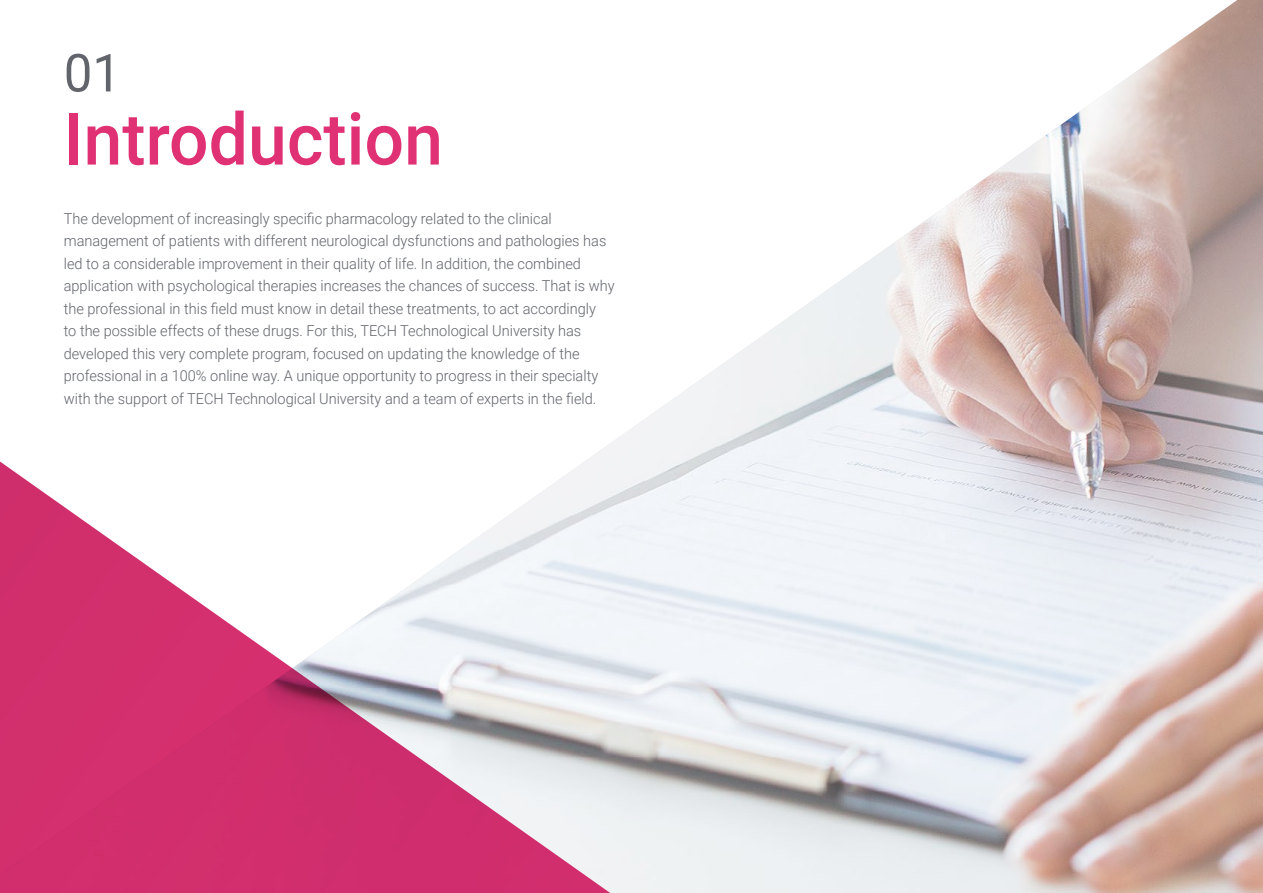
<style>
.page{position:relative;width:1263px;height:893px;background:#fff}
.page>*{position:absolute;margin:0;border:0;box-sizing:border-box;transform-origin:0 0}
.t1{font:500 72px "Roboto";color:#df3174}
.t2{font:52.5px "Roboto";color:#61646a}
.t3{font:300 15px/22.5px "Roboto";color:#61646a}
</style>
<div class="page">
<img style="left:607px;top:0;width:656px;height:893px">
<svg style="left:0;top:446px;width:640px;height:447px"></svg>
<h2 class="t2" style="left:64px;top:36px;width:59px">01</h2>
<h1 class="t1" style="left:64px;top:89px;width:381px">Introduction</h1>
<p class="t3" style="left:64px;top:207px;width:552px">The development of increasingly specific pharmacology related to the clinical management of patients with different neurological dysfunctions and pathologies has led to a considerable improvement in their quality of life. In addition, the combined application with psychological therapies increases the chances of success. That is why the professional in this field must know in detail these treatments, to act accordingly<br>to the possible effects of these drugs. For this, TECH Technological University has developed this very complete program, focused on updating the knowledge of the professional in a 100% online way. A unique opportunity to progress in their specialty with the support of TECH Technological University and a team of experts in the field.</p>
</div>
